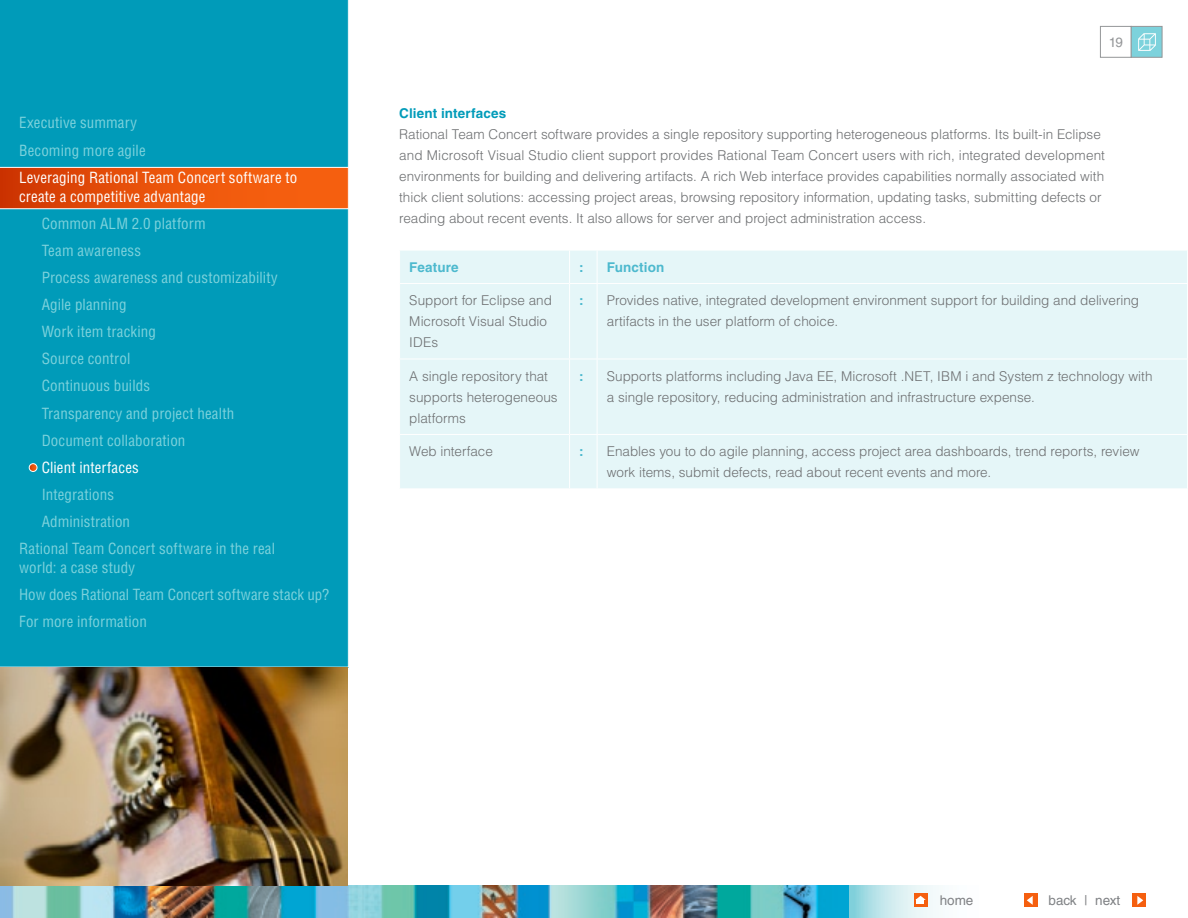
<style>
.page{position:relative;width:1188px;height:918px;background:#fff}
.page>*{position:absolute;margin:0;border:0;box-sizing:border-box;transform-origin:0 0}
.t1{font:condensed 15px/27px "Helvetica LT Std";letter-spacing:.01em;color:#7dd2dc}
.t2{font:condensed 15px/19.5px "Helvetica LT Std";letter-spacing:.01em;color:#fff}
.Body{font:300 13.5px/21px "Helvetica LT Std";color:#6d6f71}
.Header_2{font:700 13.5px "Helvetica LT Std";letter-spacing:.01em;color:#009bb9}
.Chart_head{font:700 13.5px "Helvetica LT Std";letter-spacing:.01em;color:#4db9ce}
.t3{font:13.5px "Helvetica LT Std";color:#808285}
.Chart_text_dots_ar{font:700 13.5px "Helvetica LT Std";color:#4db9ce}
.t4{font:13.5px "Helvetica LT Std";color:#949698}
</style>
<div class="page">
<div style="left:0;top:0;width:349px;height:668px;background:#009bb9"></div>
<img style="left:0;top:886px;width:848px;height:32px">
<svg style="left:848px;top:886px;width:91px;height:32px"></svg>
<div style="left:1024px;top:893px;width:14px;height:14px;background:#f55f0f"></div>
<svg style="left:1027px;top:896px;width:6px;height:9px"></svg>
<div style="left:914px;top:893px;width:13px;height:14px;background:#f55f0f"></div>
<div style="left:1132px;top:893px;width:14px;height:14px;background:#f55f0f"></div>
<svg style="left:1137px;top:896px;width:6px;height:9px"></svg>
<svg style="left:915px;top:896px;width:11px;height:8px"></svg>
<div style="left:1100px;top:26px;width:32px;height:32px;background:#fff;border:1px solid #949698"></div>
<img style="left:0;top:668px;width:348px;height:218px">
<div style="left:1131px;top:26px;width:31px;height:32px;background:#7dd2dc;border:1px solid #949698"></div>
<div style="left:400px;top:251px;width:787px;height:237px;background:#e5f6f8"></div>
<hr style="left:569px;top:250px;width:1px;height:33px;background:#fff">
<svg style="left:570px;top:250px;width:26px;height:1px"></svg>
<hr style="left:597px;top:250px;width:1px;height:33px;background:#fff">
<hr style="left:399px;top:283px;width:171px;height:1px;background:#fff">
<hr style="left:569px;top:284px;width:1px;height:75px;background:#fff">
<svg style="left:570px;top:283px;width:27px;height:1px"></svg>
<hr style="left:597px;top:284px;width:1px;height:75px;background:#fff">
<hr style="left:597px;top:283px;width:591px;height:1px;background:#fff">
<hr style="left:399px;top:359px;width:171px;height:1px;background:#fff">
<hr style="left:569px;top:359px;width:1px;height:75px;background:#fff">
<svg style="left:570px;top:359px;width:27px;height:1px"></svg>
<hr style="left:597px;top:359px;width:1px;height:75px;background:#fff">
<hr style="left:597px;top:359px;width:591px;height:1px;background:#fff">
<hr style="left:399px;top:434px;width:171px;height:1px;background:#fff">
<hr style="left:569px;top:435px;width:1px;height:54px;background:#fff">
<svg style="left:570px;top:434px;width:27px;height:1px"></svg>
<hr style="left:597px;top:435px;width:1px;height:54px;background:#fff">
<hr style="left:597px;top:434px;width:591px;height:1px;background:#fff">
<svg style="left:0;top:167px;width:349px;height:42px;background:#e95814"></svg>
<svg style="left:29px;top:464px;width:8px;height:7px"></svg>
<div style="left:29px;top:463px;width:8px;height:9px;border:1px solid #fff;border-radius:50%"></div>
<svg style="left:1138px;top:33px;width:18px;height:18px"></svg>
<p class="t1" style="left:19px;top:109px;width:128px">Executive summary<br>Becoming more agile</p>
<p class="t2" style="left:19px;top:167px;width:280px">Leveraging Rational Team Concert software to create a competitive advantage</p>
<p class="t1" style="left:42px;top:210px;width:238px">Common ALM 2.0 platform<br>Team awareness<br>Process awareness and customizability<br>Agile planning<br>Work item tracking<br>Source control<br>Continuous builds<br>Transparency and project health<br>Document collaboration</p>
<p class="t2" style="left:42px;top:457px;width:99px">Client interfaces</p>
<p class="t1" style="left:42px;top:481px;width:74px">Integrations</p>
<p class="t1" style="left:42px;top:508px;width:90px">Administration</p>
<p class="t1" style="left:19px;top:535px;width:257px">Rational Team Concert software in the real</p>
<p class="t1" style="left:19px;top:554px;width:312px">world: a case study<br>How does Rational Team Concert software stack up?<br>For more information</p>
<p class="t4" style="left:1109px;top:34px;width:16px">19</p>
<p class="Header_2" style="left:399px;top:105px;width:109px">Client interfaces</p>
<p class="Body" style="left:399px;top:123px;width:707px">Rational Team Concert software provides a single repository supporting heterogeneous platforms. Its built-in Eclipse and Microsoft Visual Studio client support provides Rational Team Concert users with rich, integrated development environments for building and delivering artifacts. A rich Web interface provides capabilities normally associated with thick client solutions: accessing project areas, browsing repository information, updating tasks, submitting defects or reading about recent events. It also allows for server and project administration access.</p>
<p class="Chart_head" style="left:409px;top:259px;width:51px">Feature</p>
<p class="Chart_text_dots_ar" style="left:579px;top:259px;width:6px">:</p>
<p class="Chart_head" style="left:607px;top:259px;width:59px">Function</p>
<p class="Body" style="left:409px;top:290px;width:144px">Support for Eclipse and<br>Microsoft Visual Studio<br>IDEs</p>
<p class="Chart_text_dots_ar" style="left:579px;top:292px;width:6px">:</p>
<p class="Body" style="left:607px;top:290px;width:534px">Provides native, integrated development environment support for building and delivering artifacts in the user platform of choice.</p>
<p class="Body" style="left:409px;top:365px;width:150px">A single repository that supports heterogeneous platforms</p>
<p class="Chart_text_dots_ar" style="left:579px;top:368px;width:6px">:</p>
<p class="Body" style="left:607px;top:365px;width:547px">Supports platforms including Java EE, Microsoft .NET, IBM i and System z technology with a single repository, reducing administration and infrastructure expense.</p>
<p class="Body" style="left:409px;top:441px;width:85px">Web interface</p>
<p class="Chart_text_dots_ar" style="left:579px;top:443px;width:6px">:</p>
<p class="Body" style="left:607px;top:441px;width:534px">Enables you to do agile planning, access project area dashboards, trend reports, review work items, submit defects, read about recent events and more.</p>
<p class="t3" style="left:940px;top:893px;width:35px">home</p>
<p class="t3" style="left:1048px;top:893px;width:73px">back | next</p>
</div>
